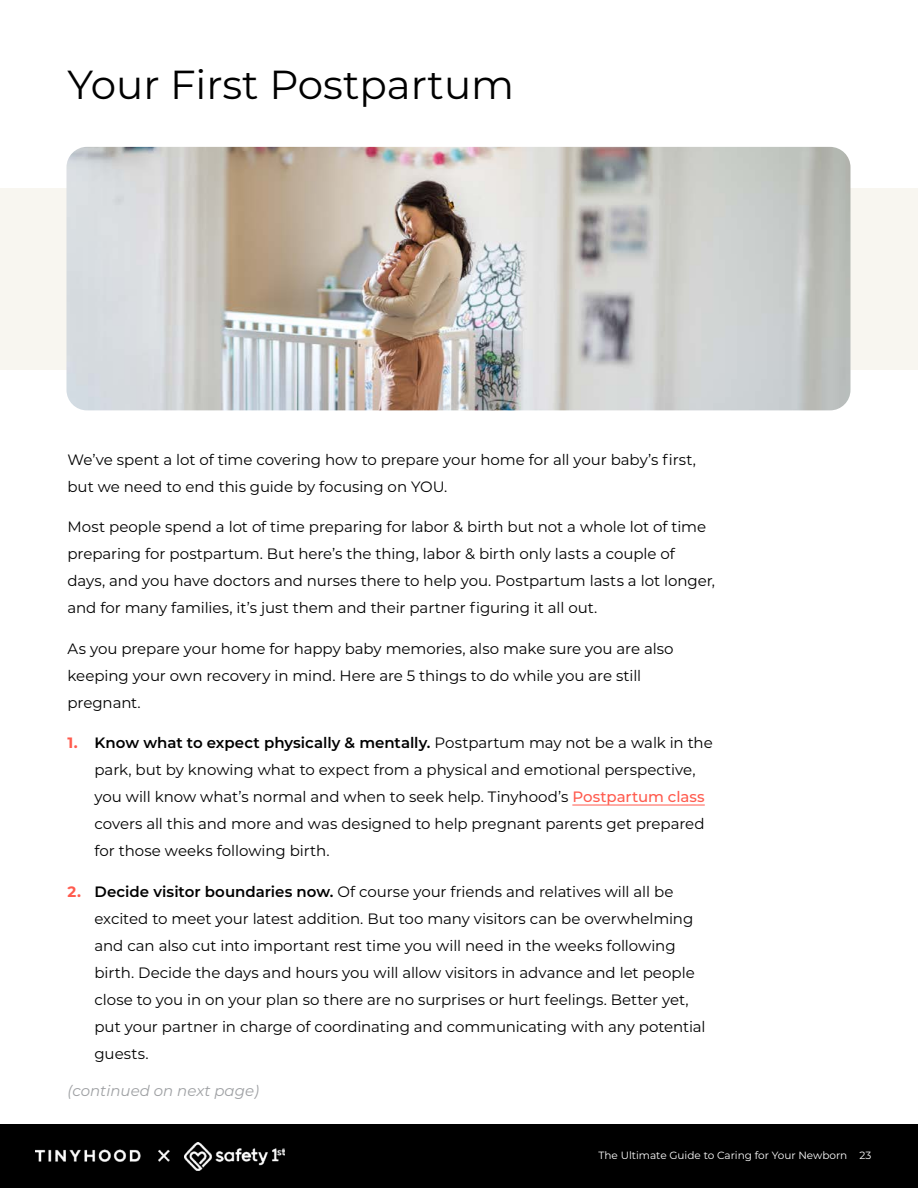
<style>
.page{position:relative;width:918px;height:1188px;background:#fff}
.page>*{position:absolute;margin:0;border:0;box-sizing:border-box;transform-origin:0 0}
.t1{font:40.5px "Montserrat";color:#000}
.t2{font:15px/27px "Montserrat";letter-spacing:-.005em;color:#000}
.t3{font:italic 15px "Montserrat";color:#9fa1a4}
.t4{font:10.5px "Montserrat";color:#fff}
.s1{font-weight:700;color:#ff5b4e}
.s2{font-weight:600}
.s3{font-weight:500;color:#ff5b4e}
</style>
<div class="page">
<div style="left:0;top:1125px;width:918px;height:63px;background:#000"></div>
<img style="left:36px;top:1149px;width:134px;height:13px">
<img style="left:184px;top:1142px;width:101px;height:28px">
<hr style="left:572px;top:805px;width:133px;height:1px;background:#ff5b4e">
<div style="left:0;top:188px;width:918px;height:181px;background:#f8f6f0"></div>
<img style="left:66px;top:147px;width:784px;height:263px">
<h1 class="t1" style="left:68px;top:56px;width:448px">Your First Postpartum</h1>
<p class="t2" style="left:68px;top:445px;width:630px">We’ve spent a lot of time covering how to prepare your home for all your baby’s first, but we need to end this guide by focusing on YOU.</p>
<p class="t2" style="left:68px;top:513px;width:649px">Most people spend a lot of time preparing for labor &amp; birth but not a whole lot of time preparing for postpartum. But here’s the thing, labor &amp; birth only lasts a couple of days, and you have doctors and nurses there to help you. Postpartum lasts a lot longer, and for many families, it’s just them and their partner figuring it all out.</p>
<p class="t2" style="left:68px;top:634px;width:608px">As you prepare your home for happy baby memories, also make sure you are also keeping your own recovery in mind. Here are 5 things to do while you are still pregnant.</p>
<p class="t2" style="left:94px;top:729px;width:620px;text-indent:-27px"><span class="s1">1.</span> <span class="s2">Know what to expect physically &amp; mentally.</span> Postpartum may not be a walk in the park, but by knowing what to expect from a physical and emotional perspective, you will know what’s normal and when to seek help. Tinyhood’s <span class="s3">Postpartum class </span>covers all this and more and was designed to help pregnant parents get prepared for those weeks following birth.</p>
<p class="t2" style="left:94px;top:877px;width:613px;text-indent:-27px"><span class="s1">2.</span> <span class="s2">Decide visitor boundaries now.</span> Of course your friends and relatives will all be excited to meet your latest addition. But too many visitors can be overwhelming and can also cut into important rest time you will need in the weeks following birth. Decide the days and hours you will allow visitors in advance and let people close to you in on your plan so there are no surprises or hurt feelings. Better yet, put your partner in charge of coordinating and communicating with any potential guests.</p>
<p class="t3" style="left:68px;top:1080px;width:193px">(continued on next page)</p>
<p class="t4" style="left:598px;top:1148px;width:274px">The Ultimate Guide to Caring for Your Newborn 23</p>
</div>
